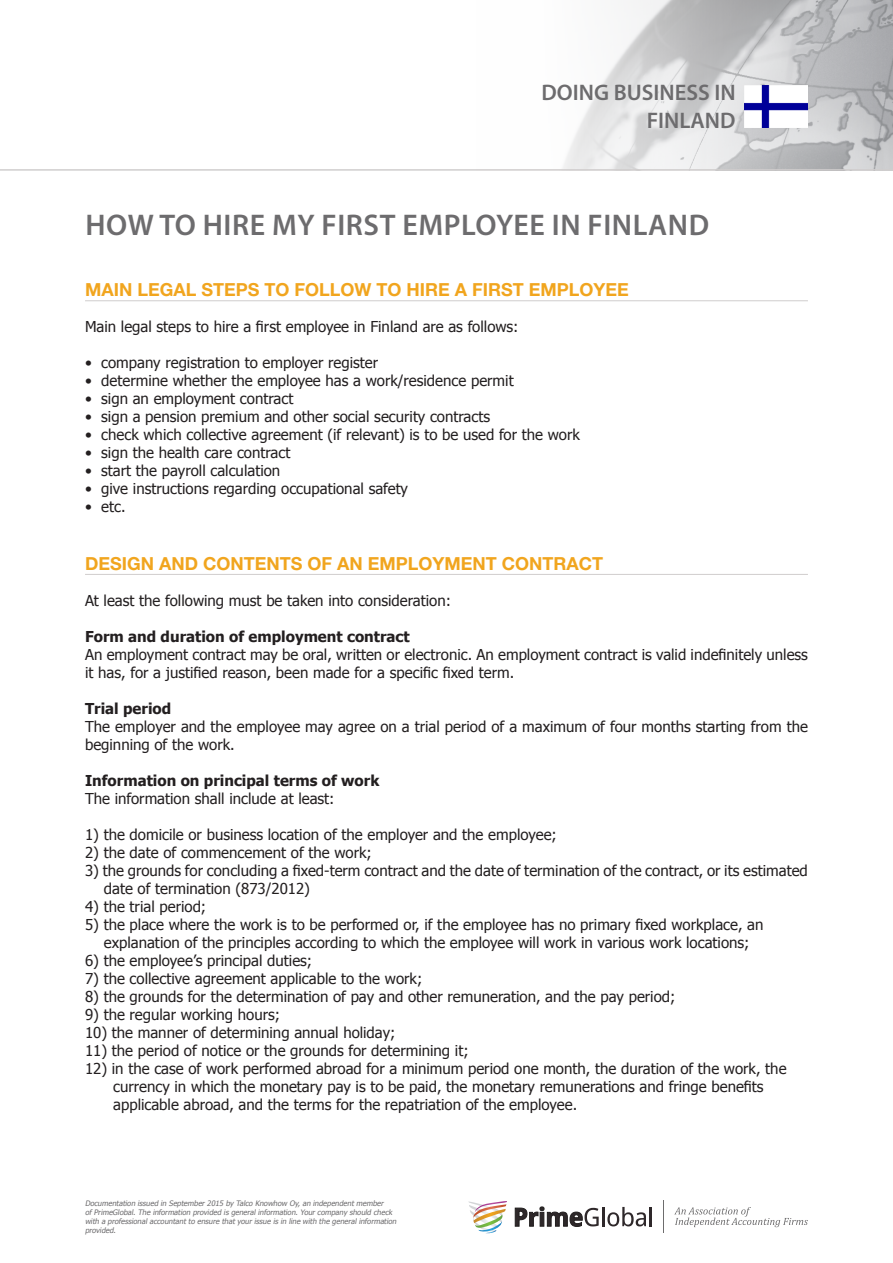
<style>
.page{position:relative;width:893px;height:1263px;background:#fff}
.page>*{position:absolute;margin:0;border:0;box-sizing:border-box;transform-origin:0 0}
.Main_Heading{font:600 30px "Myriad Pro";letter-spacing:.02em;color:#6d6c6e}
.t1{font:600 22.5px/27.2px "Myriad Pro";color:#6d6c6e;text-align:right}
.Section_Header{font:700 18px "Helvetica Neue LT Std";color:#f1a51e}
.t2{font:15px/18px "Tahoma";color:#231f20}
.t3{font:700 15px "Tahoma";color:#231f20}
.t4{font:italic 7.5px/9px "Tahoma";color:#6d6c6e}
</style>
<div class="page">
<img style="left:476px;top:0;width:417px;height:170px">
<hr style="left:0;top:170px;width:893px;height:1px;background:#d0cdcd">
<svg style="left:468px;top:1201px;width:39px;height:32px"></svg>
<svg style="left:515px;top:1207px;width:137px;height:19px"></svg>
<svg style="left:674px;top:1207px;width:134px;height:20px"></svg>
<hr style="left:664px;top:1200px;width:1px;height:33px;background:#6d6c6d">
<img style="left:744px;top:85px;width:64px;height:43px">
<hr style="left:85px;top:300px;width:723px;height:1px;background:#d0cdcd">
<hr style="left:85px;top:574px;width:723px;height:1px;background:#d0cdcd">
<h2 class="t1" style="left:541px;top:79px;width:196px">DOING BUSINESS IN<br>FINLAND</h2>
<p class="Main_Heading" style="left:85px;top:206px;width:625px">HOW TO HIRE MY FIRST EMPLOYEE IN FINLAND</p>
<p class="Section_Header" style="left:85px;top:279px;width:545px">MAIN LEGAL STEPS TO FOLLOW TO HIRE A FIRST EMPLOYEE</p>
<p class="t2" style="left:85px;top:317px;width:435px">Main legal steps to hire a first employee in Finland are as follows:</p>
<p class="t2" style="left:85px;top:353px;width:295px">• company registration to employer register</p>
<p class="t2" style="left:85px;top:371px;width:430px">• determine whether the employee has a work/residence permit</p>
<p class="t2" style="left:85px;top:389px;width:210px">• sign an employment contract</p>
<p class="t2" style="left:85px;top:407px;width:407px">• sign a pension premium and other social security contracts</p>
<p class="t2" style="left:85px;top:425px;width:496px">• check which collective agreement (if relevant) is to be used for the work</p>
<p class="t2" style="left:85px;top:443px;width:207px">• sign the health care contract</p>
<p class="t2" style="left:85px;top:461px;width:197px">• start the payroll calculation</p>
<p class="t2" style="left:85px;top:479px;width:325px">• give instructions regarding occupational safety</p>
<p class="t2" style="left:85px;top:497px;width:42px">• etc.</p>
<p class="Section_Header" style="left:85px;top:552px;width:520px">DESIGN AND CONTENTS OF AN EMPLOYMENT CONTRACT</p>
<p class="t2" style="left:85px;top:591px;width:367px">At least the following must be taken into consideration:</p>
<p class="t3" style="left:85px;top:626px;width:326px">Form and duration of employment contract</p>
<p class="t2" style="left:85px;top:645px;width:724px">An employment contract may be oral, written or electronic. An employment contract is valid indefinitely unless it has, for a justified reason, been made for a specific fixed term.</p>
<p class="t3" style="left:85px;top:698px;width:88px">Trial period</p>
<p class="t2" style="left:85px;top:717px;width:724px">The employer and the employee may agree on a trial period of a maximum of four months starting from the beginning of the work.</p>
<p class="t3" style="left:85px;top:770px;width:296px">Information on principal terms of work</p>
<p class="t2" style="left:85px;top:789px;width:251px">The information shall include at least:</p>
<p class="t2" style="left:85px;top:825px;width:473px">1) the domicile or business location of the employer and the employee;</p>
<p class="t2" style="left:85px;top:843px;width:288px">2) the date of commencement of the work;</p>
<p class="t2" style="left:85px;top:861px;width:724px">3) the grounds for concluding a fixed-term contract and the date of termination of the contract, or its estimated</p>
<p class="t2" style="left:104px;top:879px;width:208px">date of termination (873/2012)</p>
<p class="t2" style="left:85px;top:897px;width:123px">4) the trial period;</p>
<p class="t2" style="left:85px;top:915px;width:680px">5) the place where the work is to be performed or, if the employee has no primary fixed workplace, an</p>
<p class="t2" style="left:104px;top:933px;width:647px">explanation of the principles according to which the employee will work in various work locations;</p>
<p class="t2" style="left:85px;top:951px;width:229px">6) the employee’s principal duties;</p>
<p class="t2" style="left:85px;top:969px;width:339px">7) the collective agreement applicable to the work;</p>
<p class="t2" style="left:85px;top:987px;width:592px">8) the grounds for the determination of pay and other remuneration, and the pay period;</p>
<p class="t2" style="left:85px;top:1005px;width:197px">9) the regular working hours;</p>
<p class="t2" style="left:85px;top:1023px;width:312px">10) the manner of determining annual holiday;</p>
<p class="t2" style="left:85px;top:1041px;width:385px">11) the period of notice or the grounds for determining it;</p>
<p class="t2" style="left:85px;top:1059px;width:703px">12) in the case of work performed abroad for a minimum period one month, the duration of the work, the</p>
<p class="t2" style="left:113px;top:1077px;width:652px">currency in which the monetary pay is to be paid, the monetary remunerations and fringe benefits</p>
<p class="t2" style="left:113px;top:1095px;width:465px">applicable abroad, and the terms for the repatriation of the employee.</p>
<p class="t4" style="left:85px;top:1198px;width:315px">Documentation issued in September 2015 by Talco Knowhow Oy, an independent member<br>of PrimeGlobal. The information provided is general information. Your company should check with a professional accountant to ensure that your issue is in line with the general information provided.</p>
</div>
